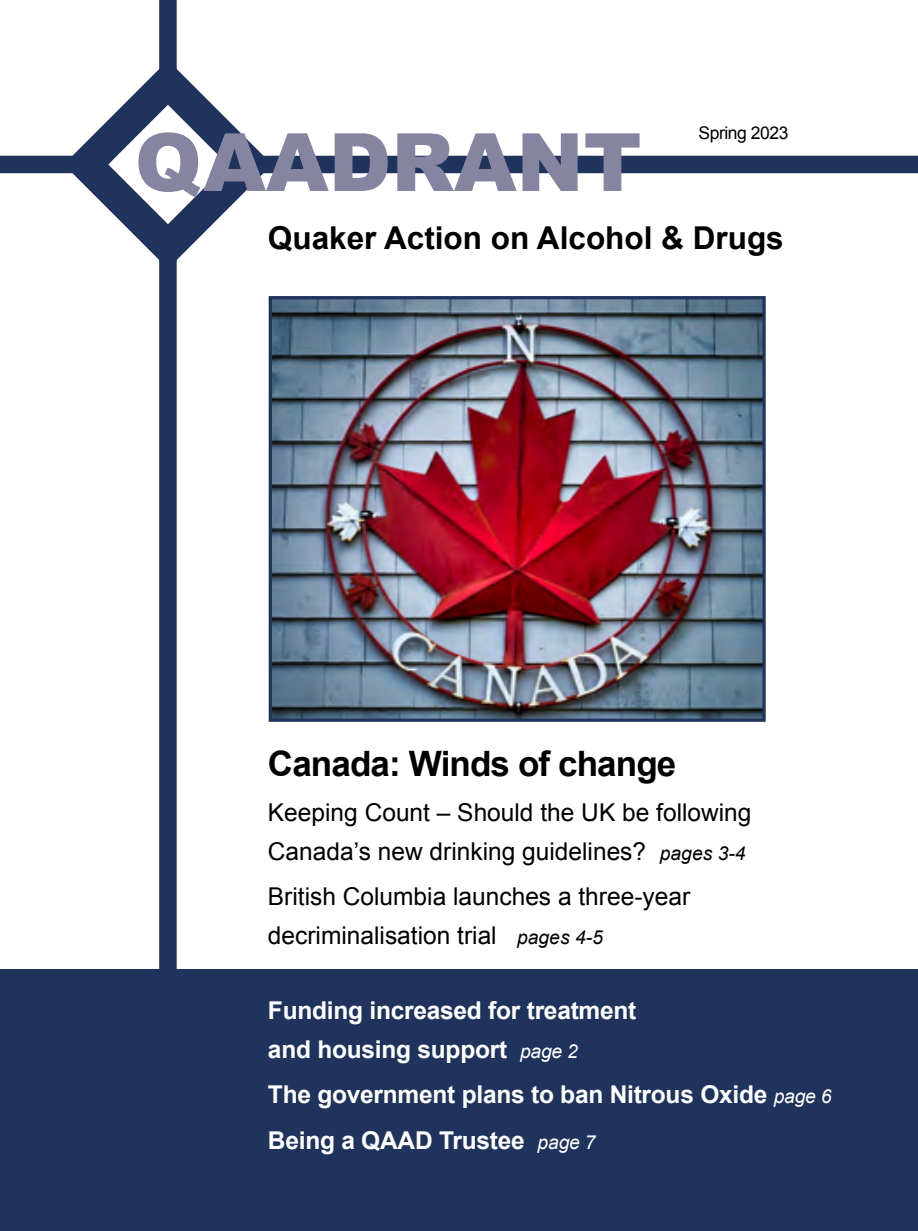
<style>
.page{position:relative;width:918px;height:1231px;background:#fff}
.page>*{position:absolute;margin:0;border:0;box-sizing:border-box;transform-origin:0 0}
.t1{font:900 80.5px "Arial";color:#8685a1}
.t2{font:700 35px "Arial";letter-spacing:-.025em;color:#000}
.t3{font:700 31.5px "Arial";color:#000}
.t4{font:24.5px/38.5px "Arial";color:#000}
.t5{font:700 24.5px/38.5px "Arial";letter-spacing:-.01em;color:#fff}
.t6{font:17.5px "Arial";letter-spacing:-.025em;color:#000}
.s1{font-style:italic;font-size:19.25px}
.s2{font-weight:400;font-style:italic;font-size:19.25px}
</style>
<div class="page">
<img style="left:273px;top:300px;width:488px;height:417px">
<div style="left:269px;top:296px;width:496px;height:425px;border:3px solid #1f335c"></div>
<div style="left:0;top:969px;width:918px;height:261px;background:#1f335c"></div>
<div style="left:159px;top:0;width:18px;height:1007px;background:#1f335c"></div>
<div style="left:0;top:156px;width:918px;height:17px;background:#1f335c"></div>
<svg style="left:41px;top:38px;width:253px;height:253px"></svg>
<p class="t6" style="left:698px;top:121px;width:91px">Spring 2023</p>
<h1 class="t1" style="left:135px;top:104px;width:508px">QAADRANT</h1>
<p class="t3" style="left:268px;top:217px;width:517px">Quaker Action on Alcohol &amp; Drugs</p>
<h2 class="t2" style="left:268px;top:740px;width:410px">Canada: Winds of change</h2>
<p class="t4" style="left:268px;top:793px;width:485px">Keeping Count – Should the UK be following<br>Canada’s new drinking guidelines? <span class="s1">pages 3-4</span></p>
<p class="t4" style="left:268px;top:877px;width:424px">British Columbia launches a three-year decriminalisation trial <span class="s1">pages 4-5</span></p>
<p class="t5" style="left:268px;top:992px;width:370px">Funding increased for treatment and housing support <span class="s2">page 2</span></p>
<p class="t5" style="left:268px;top:1072px;width:565px;line-height:45.5px">The government plans to ban Nitrous Oxide <span class="s2">page 6<br></span>Being a QAAD Trustee <span class="s2">page 7</span></p>
</div>
